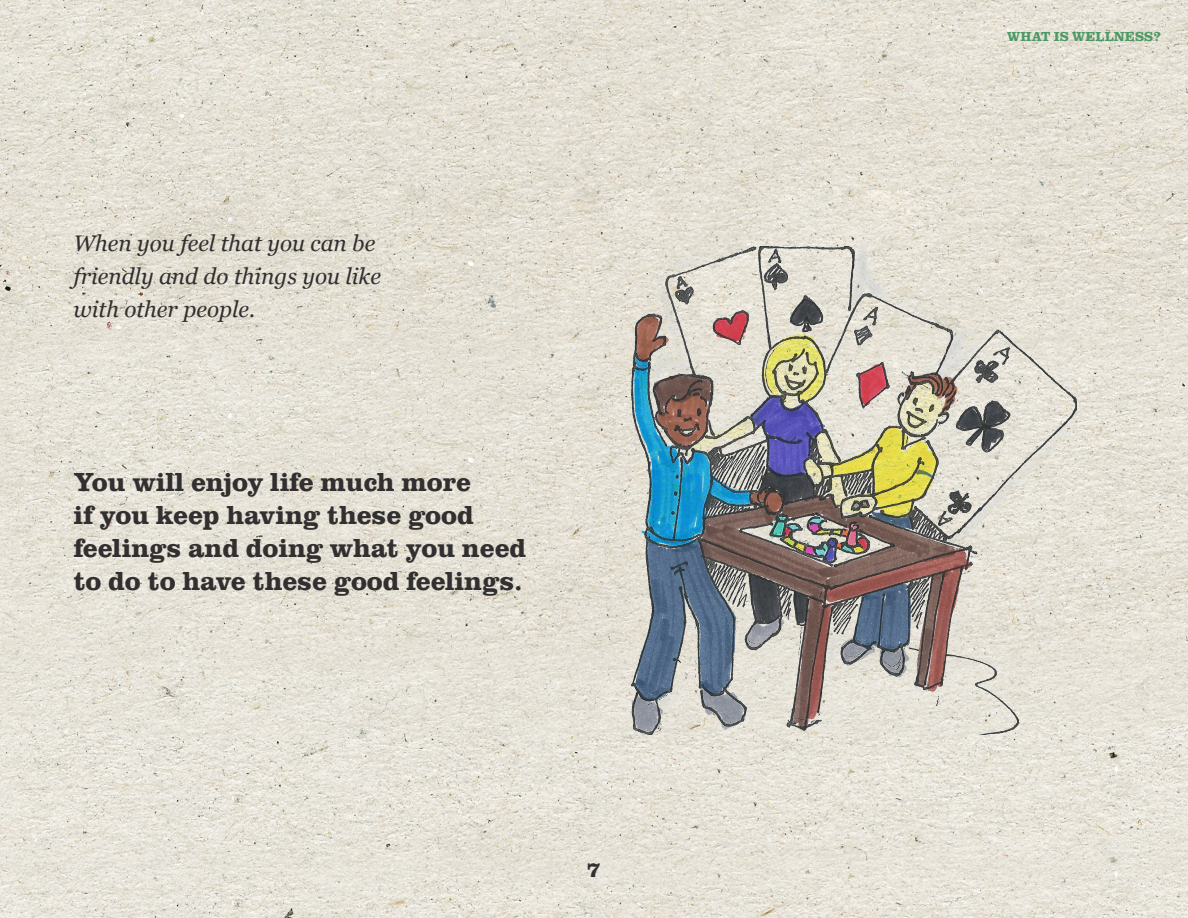
<style>
.page{position:relative;width:1188px;height:918px;background:#fff}
.page>*{position:absolute;margin:0;border:0;box-sizing:border-box;transform-origin:0 0}
.Section_End{font:700 27px/33px "Clarendon URW";color:#312f30}
.italic_left{font:italic 22.5px/33px "Georgia";color:#312f30}
.t1{font:700 22.5px "Clarendon URW";color:#312f30}
.t2{font:700 13.5px "Clarendon URW";color:#4d9965}
</style>
<div class="page">
<img style="left:0;top:0;width:1188px;height:918px">
<img style="left:632px;top:247px;width:444px;height:487px">
<p class="italic_left" style="left:73px;top:226px;width:309px">When you feel that you can be friendly and do things you like with other people.</p>
<p class="Section_End" style="left:73px;top:464px;width:454px">You will enjoy life much more<br>if you keep having these good feelings and doing what you need to do to have these good feelings.</p>
<p class="t1" style="left:587px;top:853px;width:16px">7</p>
<p class="t2" style="left:1007px;top:27px;width:155px">WHAT IS WELLNESS?</p>
</div>
